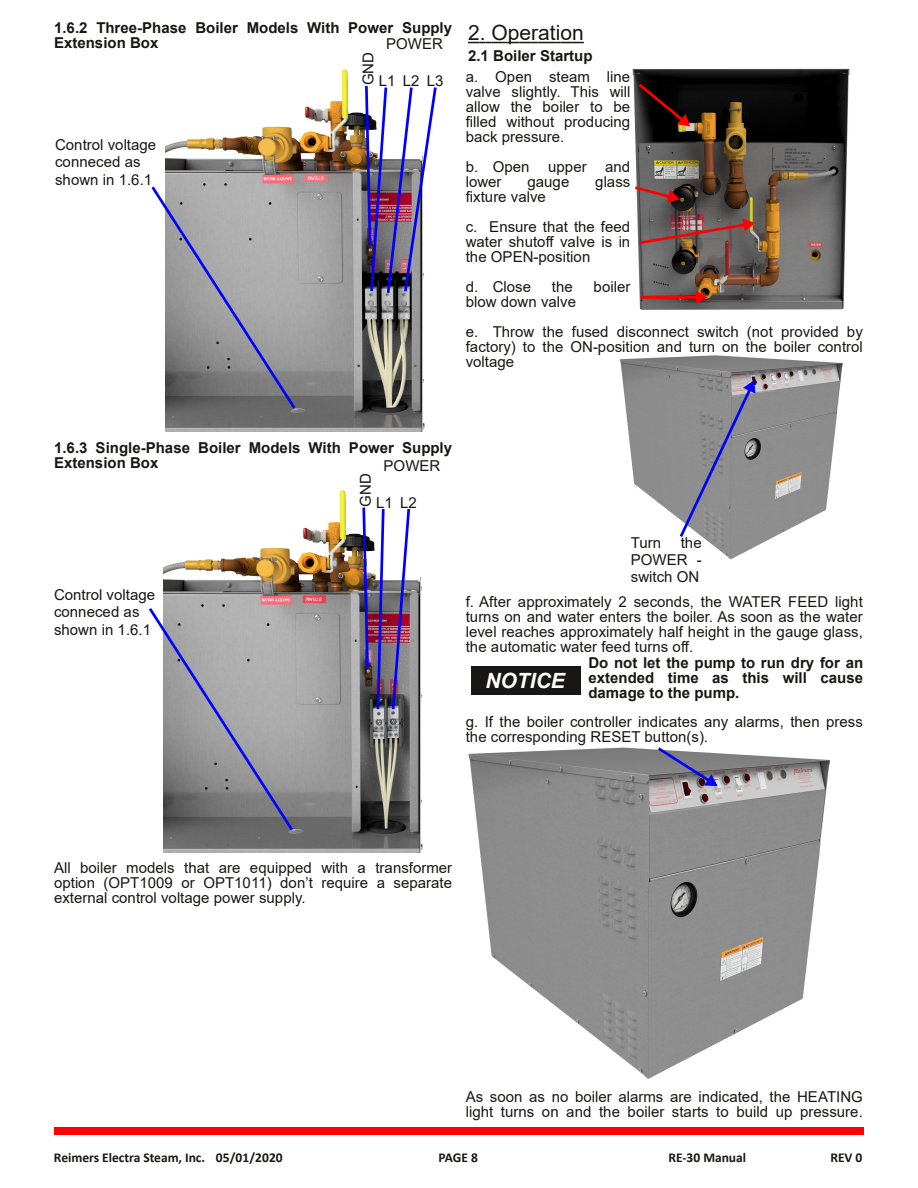
<style>
.page{position:relative;width:918px;height:1188px;background:#fff}
.page>*{position:absolute;margin:0;border:0;box-sizing:border-box;transform-origin:0 0}
.t1{font:21px "Arial";color:#181715}
.t2{font:italic 700 21px "Arial";color:#fff}
.t3{font:15px/15px "Arial";letter-spacing:.005em;color:#181715}
.t4{font:700 15px/15px "Arial";color:#181715}
.t5{font:700 13.5px "Calibri";color:#181715}
</style>
<div class="page">
<div style="left:54px;top:1127px;width:810px;height:7px;background:#f00"></div>
<img style="left:632px;top:68px;width:218px;height:242px">
<svg style="left:636px;top:81px;width:59px;height:51px"></svg>
<svg style="left:632px;top:184px;width:49px;height:22px"></svg>
<svg style="left:636px;top:216px;width:120px;height:30px"></svg>
<hr style="left:641px;top:296px;width:59px;height:3px;background:#f00">
<svg style="left:696px;top:291px;width:12px;height:13px"></svg>
<div style="left:471px;top:667px;width:109px;height:28px;background:#181715"></div>
<img style="left:468px;top:748px;width:362px;height:331px">
<svg style="left:655px;top:747px;width:66px;height:45px"></svg>
<img style="left:166px;top:69px;width:259px;height:362px">
<svg style="left:151px;top:184px;width:147px;height:228px"></svg>
<img style="left:364px;top:83px;width:73px;height:213px">
<img style="left:620px;top:355px;width:223px;height:205px">
<svg style="left:677px;top:377px;width:83px;height:163px"></svg>
<svg style="left:468px;top:42px;width:116px;height:1px"></svg>
<img style="left:163px;top:490px;width:260px;height:363px">
<svg style="left:149px;top:605px;width:146px;height:228px"></svg>
<img style="left:361px;top:505px;width:51px;height:207px">
<p class="t4" style="left:54px;top:20px;width:400px">1.6.2 Three-Phase Boiler Models With Power Supply<br>Extension Box</p>
<p class="t3" style="left:386px;top:36px;width:58px">POWER</p>
<p class="t3" style="left:55px;top:136px;width:103px;line-height:17.2px">Control voltage conneced as shown in 1.6.1</p>
<p class="t3" style="left:361px;top:85px;width:35px;rotate:-90deg">GND</p>
<p class="t3" style="left:379px;top:74px;width:66px">L1 L2 L3</p>
<h1 class="t1" style="left:468px;top:21px;width:117px">2. Operation</h1>
<p class="t4" style="left:468px;top:48px;width:126px">2.1 Boiler Startup</p>
<p class="t3" style="left:466px;top:69px;width:166px;text-align:justify">a. Open steam line valve slightly. This will allow the boiler to be filled without producing back pressure.</p>
<p class="t3" style="left:466px;top:159px;width:166px">b. Open upper and lower</p>
<p class="t3" style="left:527px;top:174px;width:43px">gauge</p>
<p class="t3" style="left:595px;top:174px;width:37px">glass</p>
<p class="t3" style="left:466px;top:182px;width:166px;line-height:30px">fixture valve<br>c. Ensure that the feed</p>
<p class="t3" style="left:466px;top:234px;width:166px">water shutoff valve is in the OPEN-position</p>
<p class="t3" style="left:466px;top:279px;width:67px">d. Close</p>
<p class="t3" style="left:552px;top:279px;width:22px">the</p>
<p class="t3" style="left:594px;top:279px;width:38px">boiler</p>
<p class="t3" style="left:466px;top:287px;width:399px;line-height:30px">blow down valve<br>e. Throw the fused disconnect switch (not provided by</p>
<p class="t3" style="left:466px;top:339px;width:399px">factory) to the ON-position and turn on the boiler control voltage</p>
<p class="t4" style="left:54px;top:440px;width:400px">1.6.3 Single-Phase Boiler Models With Power Supply<br>Extension Box</p>
<p class="t3" style="left:384px;top:458px;width:58px">POWER</p>
<p class="t3" style="left:54px;top:586px;width:103px;line-height:17.2px">Control voltage conneced as shown in 1.6.1</p>
<p class="t3" style="left:358px;top:507px;width:35px;rotate:-90deg">GND</p>
<p class="t3" style="left:376px;top:495px;width:42px">L1 L2</p>
<p class="t3" style="left:631px;top:535px;width:32px">Turn</p>
<p class="t3" style="left:631px;top:534px;width:72px;line-height:17.2px;text-align:justify;text-indent:50px">the POWER - switch ON</p>
<p class="t3" style="left:466px;top:594px;width:399px;text-align:justify">f. After approximately 2 seconds, the WATER FEED light turns on and water enters the boiler. As soon as the water level reaches approximately half height in the gauge glass, the automatic water feed turns off.</p>
<h1 class="t2" style="left:485px;top:669px;width:81px">NOTICE</h1>
<p class="t4" style="left:588px;top:656px;width:276px;text-align:justify">Do not let the pump to run dry for an extended time as this will cause damage to the pump.</p>
<p class="t3" style="left:466px;top:714px;width:399px">g. If the boiler controller indicates any alarms, then press the corresponding RESET button(s).</p>
<p class="t3" style="left:54px;top:860px;width:400px;text-align:justify">All boiler models that are equipped with a transformer option (OPT1009 or OPT1011) don’t require a separate external control voltage power supply.</p>
<p class="t3" style="left:466px;top:1089px;width:399px">As soon as no boiler alarms are indicated, the HEATING light turns on and the boiler starts to build up pressure.</p>
<p class="t5" style="left:54px;top:1152px;width:230px">Reimers Electra Steam, Inc. 05/01/2020</p>
<p class="t5" style="left:439px;top:1152px;width:41px">PAGE 8</p>
<p class="t5" style="left:668px;top:1152px;width:79px">RE‐30 Manual</p>
<p class="t5" style="left:830px;top:1152px;width:34px">REV 0</p>
</div>
